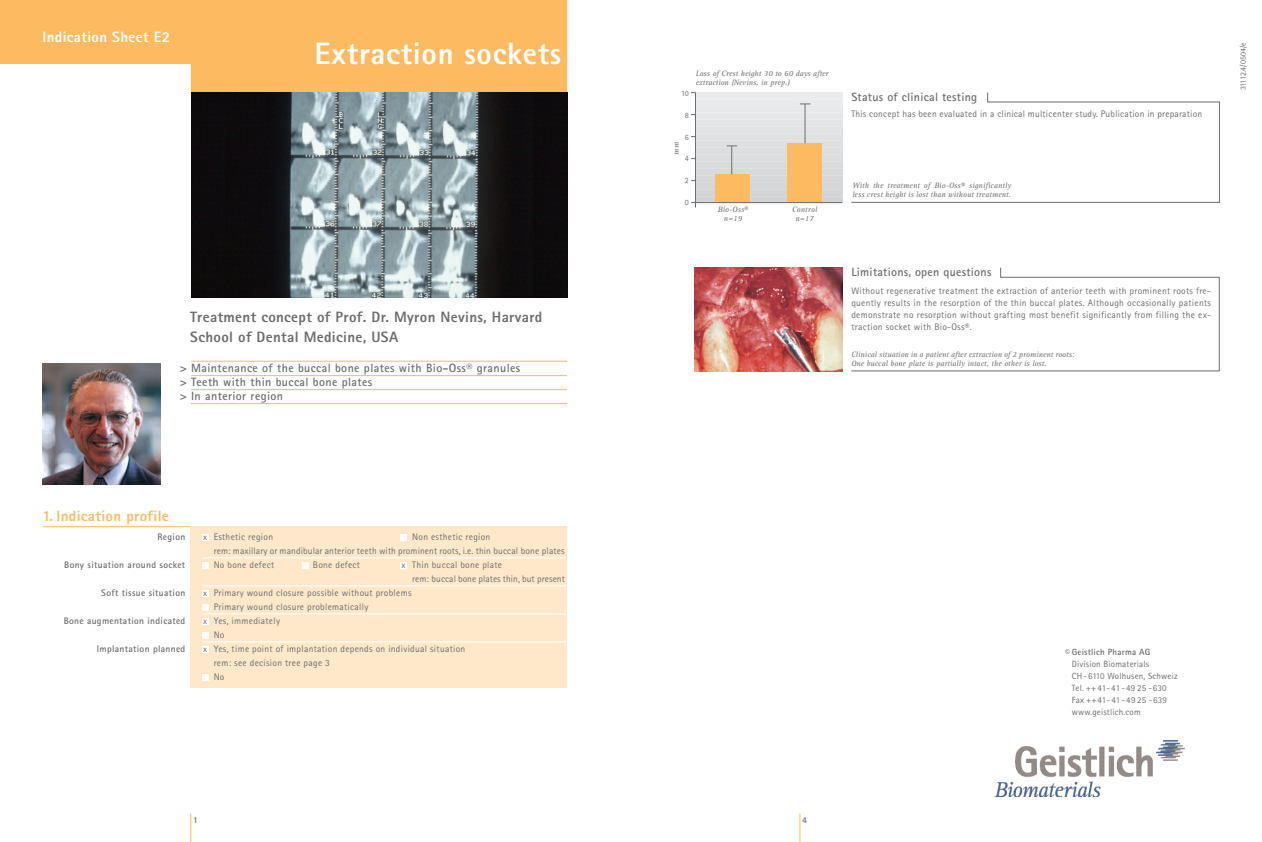
<style>
.page{position:relative;width:1262px;height:842px;background:#fff}
.page>*{position:absolute;margin:0;border:0;box-sizing:border-box;transform-origin:0 0}
.t1{font:800 31px "Rotis Sans Serif";letter-spacing:.02em;color:#fff}
.t2{font:800 15px/20px "Rotis Sans Serif";letter-spacing:.02em;color:#6c6d70}
.t3{font:800 15px "Rotis Sans Serif";letter-spacing:.02em;color:#fcba61}
.t4{font:800 15px "Rotis Sans Serif";letter-spacing:.02em;color:#fff}
.t5{font:700 12px/14px "Rotis Sans Serif";letter-spacing:.03em;color:#6c6d70}
.t6{font:9.5px/14px "Rotis Sans Serif";letter-spacing:.03em;color:#6c6d70}
.t7{font:9.5px/14px "Rotis Sans Serif";letter-spacing:.01em;color:#6c6d70}
.t8{font:700 9.5px "Rotis Sans Serif";letter-spacing:.03em;color:#6c6d70}
.t9{font:9.5px/14px "Rotis Sans Serif";letter-spacing:.005em;color:#6c6d70}
.t10{font:9px/12px "Rotis Sans Serif";letter-spacing:.02em;color:#6c6d70}
.t11{font:700 9px "Rotis Sans Serif";color:#6c6d70}
.t12{font:italic 8px/9px "Rotis Serif";letter-spacing:.005em;color:#6c6d70}
.t13{font:8px "Rotis Sans Serif";color:#6c6d70}
.t14{font:8px "Rotis Sans Serif";letter-spacing:-.02em;color:#6c6d70}
.s1{font-family:"Rotis Sans Serif";font-style:normal}
.s2{font-size:9.8px}
.s3{font-weight:700}
</style>
<div class="page">
<img style="left:694px;top:268px;width:148px;height:103px">
<hr style="left:43px;top:526px;width:524px;height:1px;background:#fcba61">
<div style="left:190px;top:527px;width:377px;height:161px;background:#fee8c9"></div>
<hr style="left:202px;top:557px;width:364px;height:1px;background:#fff">
<hr style="left:202px;top:585px;width:364px;height:1px;background:#fff">
<hr style="left:202px;top:613px;width:364px;height:1px;background:#fff">
<hr style="left:202px;top:641px;width:364px;height:1px;background:#fff">
<svg style="left:0;top:0;width:567px;height:92px;fill:#fcba61"></svg>
<img style="left:996px;top:741px;width:188px;height:55px">
<div style="left:202px;top:534px;width:6px;height:7px;background:#fff"></div>
<div style="left:400px;top:534px;width:6px;height:7px;background:#fff"></div>
<div style="left:202px;top:562px;width:6px;height:7px;background:#fff"></div>
<div style="left:302px;top:562px;width:6px;height:7px;background:#fff"></div>
<div style="left:400px;top:562px;width:6px;height:7px;background:#fff"></div>
<div style="left:202px;top:590px;width:6px;height:7px;background:#fff"></div>
<div style="left:202px;top:604px;width:6px;height:7px;background:#fff"></div>
<div style="left:202px;top:618px;width:6px;height:7px;background:#fff"></div>
<div style="left:202px;top:646px;width:6px;height:7px;background:#fff"></div>
<div style="left:202px;top:632px;width:6px;height:7px;background:#fff"></div>
<div style="left:202px;top:674px;width:6px;height:7px;background:#fff"></div>
<hr style="left:191px;top:361px;width:376px;height:1px;background:#fcba61">
<hr style="left:191px;top:375px;width:376px;height:1px;background:#fcba61">
<hr style="left:191px;top:389px;width:376px;height:1px;background:#fcba61">
<hr style="left:191px;top:403px;width:376px;height:1px;background:#fcba61">
<img style="left:43px;top:363px;width:117px;height:121px">
<img style="left:191px;top:92px;width:376px;height:206px">
<hr style="left:695px;top:200px;width:147px;height:3px;background:#d1d2d4">
<hr style="left:695px;top:196px;width:147px;height:4px;background:#d2d3d5">
<hr style="left:695px;top:193px;width:147px;height:4px;background:#d3d4d6">
<hr style="left:695px;top:189px;width:147px;height:4px;background:#d4d5d7">
<hr style="left:695px;top:186px;width:147px;height:4px;background:#d4d5d7">
<hr style="left:695px;top:182px;width:147px;height:4px;background:#d5d6d8">
<hr style="left:695px;top:179px;width:147px;height:4px;background:#d6d7d9">
<hr style="left:695px;top:175px;width:147px;height:4px;background:#d7d8da">
<hr style="left:695px;top:172px;width:147px;height:4px;background:#d8d9db">
<hr style="left:695px;top:168px;width:147px;height:4px;background:#d8d9db">
<hr style="left:695px;top:165px;width:147px;height:4px;background:#d9dadc">
<hr style="left:695px;top:161px;width:147px;height:4px;background:#dadbdd">
<hr style="left:695px;top:158px;width:147px;height:4px;background:#dbdcde">
<hr style="left:695px;top:154px;width:147px;height:4px;background:#dcdddf">
<hr style="left:695px;top:151px;width:147px;height:4px;background:#dcdddf">
<hr style="left:695px;top:147px;width:147px;height:4px;background:#dddee0">
<hr style="left:695px;top:144px;width:147px;height:4px;background:#dedfe1">
<hr style="left:695px;top:140px;width:147px;height:4px;background:#dfe0e2">
<hr style="left:695px;top:137px;width:147px;height:4px;background:#e0e1e3">
<hr style="left:695px;top:133px;width:147px;height:4px;background:#e1e2e4">
<hr style="left:695px;top:130px;width:147px;height:4px;background:#e1e2e4">
<hr style="left:695px;top:126px;width:147px;height:4px;background:#e2e3e5">
<hr style="left:695px;top:123px;width:147px;height:4px;background:#e3e4e6">
<hr style="left:695px;top:119px;width:147px;height:4px;background:#e4e5e7">
<hr style="left:695px;top:116px;width:147px;height:4px;background:#e5e6e8">
<hr style="left:695px;top:112px;width:147px;height:4px;background:#e6e7e9">
<hr style="left:695px;top:109px;width:147px;height:4px;background:#e7e8e9">
<hr style="left:695px;top:105px;width:147px;height:4px;background:#e8e9ea">
<hr style="left:695px;top:102px;width:147px;height:4px;background:#e9eaeb">
<hr style="left:695px;top:98px;width:147px;height:4px;background:#eaebec">
<hr style="left:695px;top:95px;width:147px;height:4px;background:#ebebed">
<hr style="left:695px;top:93px;width:147px;height:2px;background:#ececee">
<div style="left:715px;top:174px;width:34px;height:29px;background:#fcba61"></div>
<div style="left:787px;top:143px;width:35px;height:60px;background:#fcba61"></div>
<hr style="left:695px;top:93px;width:1px;height:115px;background:#6c6d70">
<hr style="left:695px;top:202px;width:147px;height:1px;background:#6c6d70">
<svg style="left:726px;top:146px;width:11px;height:28px"></svg>
<hr style="left:804px;top:104px;width:1px;height:39px;background:#6c6d70">
<svg style="left:851px;top:92px;width:368px;height:111px"></svg>
<svg style="left:851px;top:267px;width:368px;height:104px"></svg>
<svg style="left:191px;top:814px;width:1px;height:28px"></svg>
<svg style="left:799px;top:814px;width:1px;height:28px"></svg>
<h2 class="t4" style="left:43px;top:32px;width:129px">Indication Sheet E2</h2>
<h1 class="t1" style="left:314px;top:43px;width:248px">Extraction sockets</h1>
<h2 class="t2" style="left:190px;top:309px;width:354px">Treatment concept of Prof. Dr. Myron Nevins, Harvard<br>School of Dental Medicine, USA</h2>
<p class="t5" style="left:180px;top:362px;width:342px">&gt; Maintenance of the buccal bone plates with Bio-Oss® granules &gt; Teeth with thin buccal bone plates<br>&gt; In anterior region</p>
<p class="t12" style="left:695px;top:70px;width:134px">Loss of Crest height 30 to 60 days after extraction (Nevins, in prep.)</p>
<p class="t14" style="left:681px;top:91px;width:9px">10</p>
<p class="t14" style="left:685px;top:112px;width:5px">8</p>
<p class="t14" style="left:685px;top:134px;width:5px">6</p>
<p class="t14" style="left:685px;top:156px;width:5px">4</p>
<p class="t14" style="left:685px;top:178px;width:5px">2</p>
<p class="t14" style="left:685px;top:200px;width:5px">0</p>
<p class="t12" style="left:672px;top:154px;width:14px;rotate:-90deg">mm</p>
<p class="t12" style="left:718px;top:206px;width:32px;text-align:center">Bio-Oss<span class="s1">® </span>n=19</p>
<p class="t12" style="left:792px;top:206px;width:27px;text-align:center">Control n=17</p>
<p class="t5" style="left:851px;top:91px;width:127px">Status of clinical testing</p>
<p class="t6" style="left:851px;top:108px;width:352px">This concept has been evaluated in a clinical multicenter study. Publication in preparation</p>
<p class="t12" style="left:852px;top:182px;width:160px">With the treatment of Bio-Oss® significantly less crest height is lost than without treatment.</p>
<p class="t5" style="left:851px;top:266px;width:142px">Limitations, open questions</p>
<p class="t6" style="left:851px;top:286px;width:361px;line-height:12px;text-align:justify">Without regenerative treatment the extraction of anterior teeth with prominent roots fre&shy;quently results in the resorption of the thin buccal plates. Although occasionally patients demonstrate no resorption without grafting most benefit significantly from filling the ex&shy;traction socket with Bio-Oss®.</p>
<p class="t12" style="left:851px;top:350px;width:225px">Clinical situation in a patient after extraction of 2 prominent roots:<br>One buccal bone plate is partially intact, the other is lost.</p>
<p class="t13" style="left:1240px;top:90px;width:49px;rotate:-90deg">31112.4/0504/e</p>
<h2 class="t3" style="left:43px;top:511px;width:128px">1. Indication profile</h2>
<p class="t8" style="left:158px;top:533px;width:29px">Region</p>
<p class="t6" style="left:214px;top:531px;width:61px">Esthetic region</p>
<p class="t7" style="left:214px;top:531px;width:352px;text-indent:198px">Non esthetic region<br>rem: maxillary or mandibular anterior teeth with prominent roots, i.e. thin buccal bone plates</p>
<p class="t10" style="left:203px;top:532px;width:5px">x</p>
<p class="t8" style="left:64px;top:561px;width:122px">Bony situation around socket</p>
<p class="t6" style="left:214px;top:559px;width:62px">No bone defect</p>
<p class="t6" style="left:313px;top:559px;width:49px">Bone defect</p>
<p class="t9" style="left:412px;top:559px;width:154px">Thin buccal bone plate<br>rem: buccal bone plates thin, but present</p>
<p class="t8" style="left:101px;top:589px;width:86px">Soft tissue situation</p>
<p class="t6" style="left:214px;top:587px;width:199px">Primary wound closure possible without problems<br>Primary wound closure problematically</p>
<p class="t8" style="left:64px;top:617px;width:123px">Bone augmentation indicated</p>
<p class="t6" style="left:214px;top:615px;width:68px">Yes, immediately<br>No</p>
<p class="t8" style="left:97px;top:645px;width:90px">Implantation planned</p>
<p class="t6" style="left:214px;top:643px;width:253px">Yes, time point of implantation depends on individual situation rem: see decision tree page 3<br>No</p>
<p class="t10" style="left:1071px;top:647px;width:107px;text-indent:-7px"><span class="s2">©</span> <span class="s3">Geistlich Pharma AG<br></span>Division Biomaterials<br>CH-6110 Wolhusen, Schweiz<br>Tel. ++41-41 -49 25 -630<br>Fax ++41-41 -49 25 -639 www.geistlich.com</p>
<p class="t10" style="left:401px;top:559px;width:5px">x</p>
<p class="t10" style="left:203px;top:588px;width:5px">x</p>
<p class="t10" style="left:203px;top:616px;width:5px">x</p>
<p class="t10" style="left:203px;top:644px;width:5px">x</p>
<p class="t11" style="left:193px;top:816px;width:6px">1</p>
<p class="t11" style="left:802px;top:816px;width:6px">4</p>
</div>
